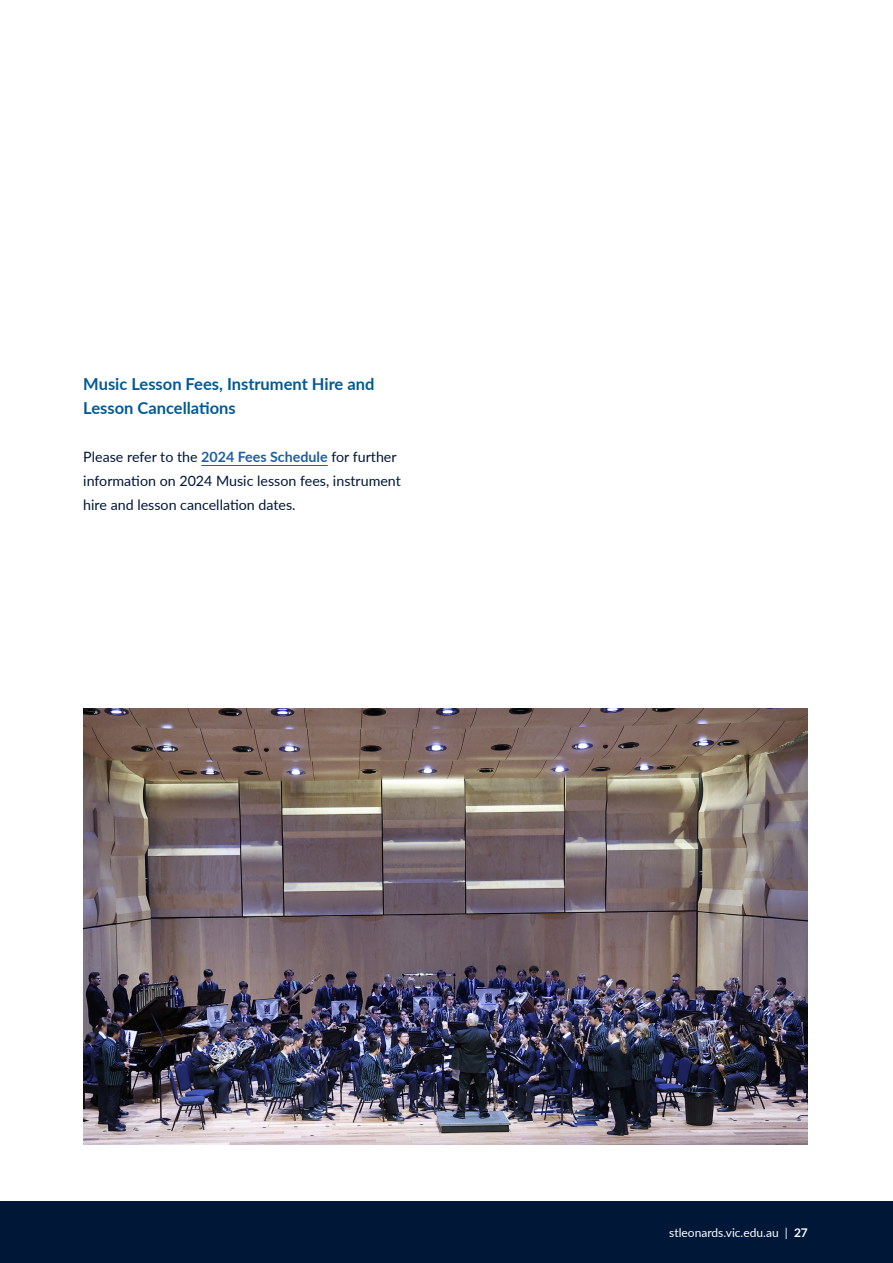
<style>
.page{position:relative;width:893px;height:1263px;background:#fff}
.page>*{position:absolute;margin:0;border:0;box-sizing:border-box;transform-origin:0 0}
.t1{font:700 16.5px/24px "Lato";color:#005b94}
.t2{font:14.25px/24px "Lato";color:#001738}
.t3{font:12px "Lato";color:#fff}
.s1{font-weight:700;color:#215e9e}
.s2{font-weight:700}
</style>
<div class="page">
<div style="left:0;top:1201px;width:893px;height:62px;background:#001738"></div>
<hr style="left:201px;top:465px;width:127px;height:1px;background:#215e9e">
<img style="left:83px;top:708px;width:725px;height:437px">
<p class="t1" style="left:83px;top:371px;width:293px">Music Lesson Fees, Instrument Hire and<br>Lesson Cancellations</p>
<p class="t2" style="left:83px;top:444px;width:319px">Please refer to the <span class="s1">2024 Fees Schedule</span> for further information on 2024 Music lesson fees, instrument hire and lesson cancellation dates.</p>
<p class="t3" style="left:669px;top:1224px;width:140px">stleonards.vic.edu.au | <span class="s2">27</span></p>
</div>
